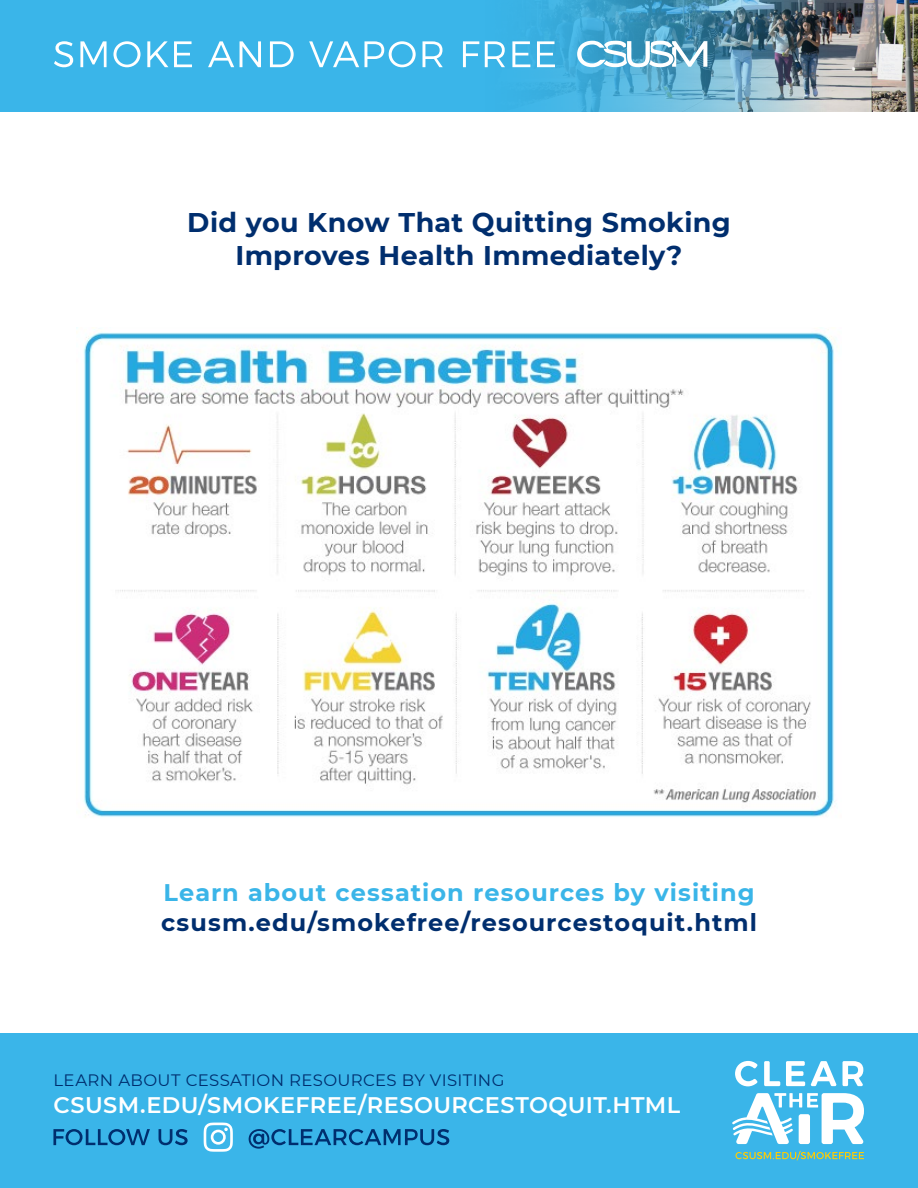
<style>
.page{position:relative;width:918px;height:1188px;background:#fff}
.page>*{position:absolute;margin:0;border:0;box-sizing:border-box;transform-origin:0 0}
.t1{font:700 27px/33px "Montserrat";letter-spacing:.01em;color:#002e6e;text-align:center}
.t2{font:700 24px "Montserrat";letter-spacing:.045em;color:#002e6e}
.t3{font:700 24px "Montserrat";letter-spacing:.04em;color:#3ab5e8}
.t4{font:600 22.5px "Montserrat";letter-spacing:.02em;color:#fff}
.t5{font:16.5px "Montserrat";letter-spacing:.02em;color:#002e6e}
</style>
<div class="page">
<div style="left:0;top:0;width:918px;height:111px;background:#3ab5e9"></div>
<img style="left:422px;top:0;width:496px;height:111px">
<div style="left:0;top:1033px;width:918px;height:155px;background:#3ab5e9"></div>
<svg style="left:735px;top:1151px;width:129px;height:9px"></svg>
<svg style="left:735px;top:1061px;width:23px;height:25px"></svg>
<svg style="left:764px;top:1061px;width:16px;height:25px"></svg>
<svg style="left:786px;top:1061px;width:19px;height:25px"></svg>
<svg style="left:811px;top:1061px;width:26px;height:25px"></svg>
<svg style="left:843px;top:1061px;width:20px;height:25px"></svg>
<svg style="left:732px;top:1093px;width:132px;height:51px"></svg>
<svg style="left:577px;top:41px;width:130px;height:26px;background:#8fc3da"></svg>
<svg style="left:54px;top:41px;width:501px;height:26px"></svg>
<img style="left:77px;top:327px;width:758px;height:490px">
<svg style="left:204px;top:1123px;width:29px;height:29px"></svg>
<svg style="left:249px;top:1129px;width:200px;height:20px"></svg>
<svg style="left:53px;top:1129px;width:135px;height:16px"></svg>
<p class="t1" style="left:187px;top:205px;width:545px">Did you Know That Quitting Smoking<br>Improves Health Immediately?</p>
<p class="t3" style="left:164px;top:875px;width:592px">Learn about cessation resources by visiting</p>
<p class="t2" style="left:161px;top:905px;width:597px">csusm.edu/smokefree/resourcestoquit.html</p>
<p class="t5" style="left:53px;top:1069px;width:453px">LEARN ABOUT CESSATION RESOURCES BY VISITING</p>
<p class="t4" style="left:53px;top:1089px;width:628px">CSUSM.EDU/SMOKEFREE/RESOURCESTOQUIT.HTML</p>
</div>
